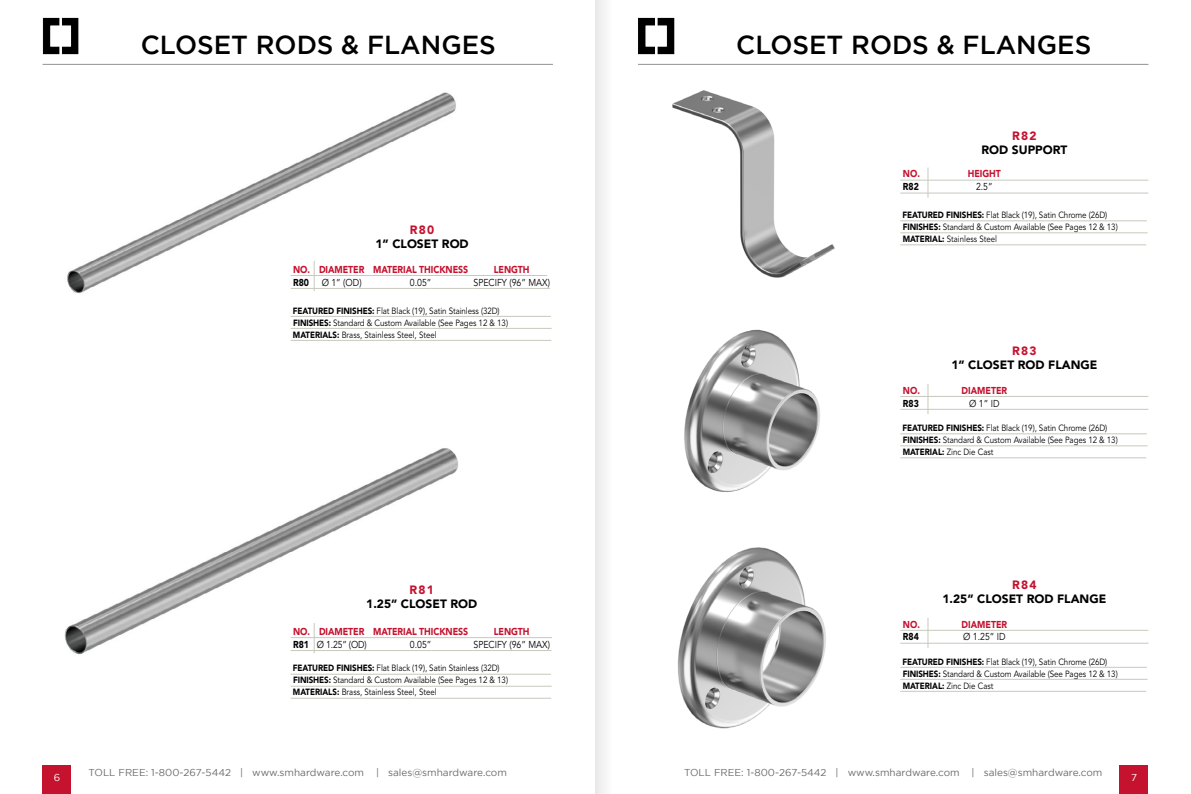
<style>
.page{position:relative;width:1191px;height:794px;background:#fff}
.page>*{position:absolute;margin:0;border:0;box-sizing:border-box;transform-origin:0 0}
.t1{font:500 26px "Gotham";color:#000}
.t2{font:900 12px "Avenir LT Std";color:#000}
.t3{font:900 12px "Avenir LT Std";letter-spacing:.1em;color:#c4122f}
.t4{font:10px "Gotham";color:#6c6b6b}
.t5{font:900 10px "Avenir LT Std";letter-spacing:-.01em;color:#c4122f;scale:.88 1}
.t6{font:10px "Avenir LT Std";color:#000;scale:.88 1}
.t7{font:10px "Avenir LT Std";color:#000;scale:.87 1}
.t8{font:900 10px "Avenir LT Std";color:#000;scale:.88 1}
.t9{font:10px "Gotham";color:#fff}
.t10{font:9px/12px "Avenir LT Std";letter-spacing:-.01em;color:#000;scale:.89 1}
.s1{font-weight:900}
</style>
<div class="page">
<div style="left:43px;top:765px;width:28px;height:29px;background:#c4122f"></div>
<div style="left:1119px;top:765px;width:29px;height:29px;background:#c4122f"></div>
<img style="left:42px;top:17px;width:37px;height:38px">
<hr style="left:43px;top:64px;width:510px;height:1px;background:#939191">
<img style="left:638px;top:17px;width:37px;height:38px">
<hr style="left:638px;top:64px;width:510px;height:1px;background:#939191">
<img style="left:67px;top:92px;width:389px;height:202px">
<img style="left:64px;top:448px;width:395px;height:207px">
<img style="left:672px;top:90px;width:163px;height:188px">
<img style="left:684px;top:329px;width:136px;height:163px">
<img style="left:677px;top:547px;width:149px;height:182px">
<hr style="left:927px;top:168px;width:1px;height:30px;background:#c7c9bd">
<hr style="left:900px;top:180px;width:248px;height:1px;background:#c7c9bd">
<hr style="left:900px;top:193px;width:248px;height:1px;background:#c7c9bd">
<hr style="left:927px;top:384px;width:1px;height:30px;background:#c7c9bd">
<hr style="left:900px;top:396px;width:248px;height:1px;background:#c7c9bd">
<hr style="left:900px;top:409px;width:248px;height:1px;background:#c7c9bd">
<hr style="left:927px;top:618px;width:1px;height:30px;background:#c7c9bd">
<hr style="left:900px;top:630px;width:248px;height:1px;background:#c7c9bd">
<hr style="left:900px;top:643px;width:248px;height:1px;background:#c7c9bd">
<hr style="left:291px;top:275px;width:177px;height:1px;background:#c7c9bd">
<svg style="left:468px;top:275px;width:26px;height:1px"></svg>
<hr style="left:494px;top:275px;width:53px;height:1px;background:#c7c9bd">
<hr style="left:291px;top:288px;width:140px;height:1px;background:#c7c9bd">
<hr style="left:431px;top:288px;width:42px;height:1px;background:#c7c9bd">
<hr style="left:473px;top:288px;width:77px;height:1px;background:#c7c9bd">
<hr style="left:314px;top:261px;width:1px;height:30px;background:#c7c9bd">
<hr style="left:291px;top:637px;width:177px;height:1px;background:#c7c9bd">
<svg style="left:468px;top:637px;width:26px;height:1px"></svg>
<hr style="left:494px;top:637px;width:58px;height:1px;background:#c7c9bd">
<hr style="left:291px;top:650px;width:140px;height:1px;background:#c7c9bd">
<hr style="left:431px;top:650px;width:42px;height:1px;background:#c7c9bd">
<hr style="left:473px;top:650px;width:78px;height:1px;background:#c7c9bd">
<hr style="left:314px;top:623px;width:1px;height:30px;background:#c7c9bd">
<hr style="left:291px;top:316px;width:260px;height:1px;background:#c7c9bd">
<hr style="left:291px;top:328px;width:260px;height:1px;background:#c7c9bd">
<hr style="left:291px;top:340px;width:260px;height:1px;background:#c7c9bd">
<hr style="left:900px;top:433px;width:246px;height:1px;background:#c7c9bd">
<hr style="left:900px;top:445px;width:247px;height:1px;background:#c7c9bd">
<hr style="left:900px;top:457px;width:246px;height:1px;background:#c7c9bd">
<hr style="left:900px;top:221px;width:246px;height:1px;background:#c7c9bd">
<hr style="left:900px;top:233px;width:247px;height:1px;background:#c7c9bd">
<hr style="left:900px;top:245px;width:246px;height:1px;background:#c7c9bd">
<hr style="left:900px;top:667px;width:246px;height:1px;background:#c7c9bd">
<hr style="left:900px;top:679px;width:247px;height:1px;background:#c7c9bd">
<hr style="left:900px;top:691px;width:246px;height:1px;background:#c7c9bd">
<hr style="left:291px;top:674px;width:260px;height:1px;background:#c7c9bd">
<hr style="left:291px;top:686px;width:260px;height:1px;background:#c7c9bd">
<hr style="left:291px;top:698px;width:260px;height:1px;background:#c7c9bd">
<div style="left:595px;top:0;width:17px;height:794px;background:#f3f3f3"></div>
<h1 class="t1" style="left:141px;top:30px;width:280px">CLOSET RODS &amp; FLANGE</h1>
<h1 class="t1" style="left:479px;top:30px;width:18px">S</h1>
<h1 class="t1" style="left:736px;top:30px;width:280px">CLOSET RODS &amp; FLANGE</h1>
<h1 class="t1" style="left:1074px;top:30px;width:18px">S</h1>
<h2 class="t3" style="left:1012px;top:128px;width:26px">R82</h2>
<h2 class="t2" style="left:981px;top:142px;width:71px">ROD SUPPORT</h2>
<h2 class="t3" style="left:410px;top:223px;width:26px">R80</h2>
<h2 class="t2" style="left:375px;top:237px;width:95px">1” CLOSET ROD</h2>
<p class="t5" style="left:293px;top:263px;width:200px">NO. DIAMETER MATERIAL THICKNESS</p>
<p class="t5" style="left:494px;top:263px;width:42px">LENGTH</p>
<p class="t8" style="left:293px;top:276px;width:20px">R80</p>
<p class="t6" style="left:322px;top:276px;width:47px">Ø 1” (OD)</p>
<p class="t6" style="left:410px;top:276px;width:26px">0.05”</p>
<p class="t6" style="left:473px;top:276px;width:88px">Speci fy (96” MAX)</p>
<p class="t10" style="left:293px;top:305px;width:234px"><span class="s1">FEATURED FINISHES:</span> Flat Black (19), Satin Stainless (32D)<br><span class="s1">FINISHES</span></p>
<p class="t10" style="left:293px;top:317px;width:243px;text-indent:36px"><span class="s1">:</span> Standard &amp; Custom Available (See Pages 12 &amp; 13)<br><span class="s1">MATERIALS:</span> Brass, Stainless Steel, Steel</p>
<h2 class="t3" style="left:409px;top:582px;width:26px">R81</h2>
<h2 class="t2" style="left:366px;top:596px;width:52px">1.25” CLOSET</h2>
<h2 class="t2" style="left:450px;top:596px;width:18px">ROD</h2>
<p class="t5" style="left:293px;top:625px;width:200px">NO. DIAMETER MATERIAL THICKNESS</p>
<p class="t5" style="left:494px;top:625px;width:42px">LENGTH</p>
<p class="t7" style="left:293px;top:638px;width:86px"><span class="s1">R81</span> Ø 1.25” (OD)</p>
<p class="t6" style="left:410px;top:638px;width:26px">0.05”</p>
<p class="t6" style="left:473px;top:638px;width:88px">Speci fy (96” MAX)</p>
<p class="t10" style="left:293px;top:662px;width:234px"><span class="s1">FEATURED FINISHES:</span> Flat Black (19), Satin Stainless (32D)<br><span class="s1">FINISHES</span></p>
<p class="t10" style="left:293px;top:674px;width:243px;text-indent:36px"><span class="s1">:</span> Standard &amp; Custom Available (See Pages 12 &amp; 13)<br><span class="s1">MATERIALS:</span> Brass, Stainless Steel, Steel</p>
<p class="t5" style="left:903px;top:168px;width:21px">NO.</p>
<p class="t5" style="left:967px;top:168px;width:39px">HEIGHT</p>
<p class="t8" style="left:903px;top:181px;width:20px">R82</p>
<p class="t6" style="left:976px;top:181px;width:20px">2.5”</p>
<p class="t10" style="left:902px;top:209px;width:231px"><span class="s1">FEATURED FINISHES:</span> Flat Black (19), Satin Chrome (26D)<br><span class="s1">FINISHES</span></p>
<p class="t10" style="left:902px;top:221px;width:243px;text-indent:36px"><span class="s1">:</span> Standard &amp; Custom Available (See Pages 12 &amp; 13)<br><span class="s1">MATERIAL:</span> Stainless Steel</p>
<h2 class="t3" style="left:1012px;top:344px;width:26px">R83</h2>
<h2 class="t2" style="left:951px;top:358px;width:34px">1” CLOSET</h2>
<h2 class="t2" style="left:1017px;top:358px;width:63px">ROD FLANGE</h2>
<p class="t5" style="left:903px;top:384px;width:21px">NO.</p>
<p class="t5" style="left:961px;top:384px;width:53px">DIAMETER</p>
<p class="t8" style="left:903px;top:397px;width:20px">R83</p>
<p class="t6" style="left:969px;top:397px;width:36px">Ø 1” ID</p>
<p class="t10" style="left:902px;top:422px;width:231px"><span class="s1">FEATURED FINISHES:</span> Flat Black (19), Satin Chrome (26D)<br><span class="s1">FINISHES</span></p>
<p class="t10" style="left:902px;top:434px;width:243px;text-indent:36px"><span class="s1">:</span> Standard &amp; Custom Available (See Pages 12 &amp; 13)<br><span class="s1">MATERIAL:</span> Zinc Die Cast</p>
<h2 class="t3" style="left:1012px;top:577px;width:26px">R84</h2>
<h2 class="t2" style="left:942px;top:591px;width:52px">1.25” CLOSET</h2>
<h2 class="t2" style="left:1026px;top:591px;width:63px">ROD FLANGE</h2>
<p class="t5" style="left:903px;top:618px;width:21px">NO.</p>
<p class="t5" style="left:961px;top:618px;width:53px">DIAMETER</p>
<p class="t8" style="left:903px;top:631px;width:20px">R84</p>
<p class="t6" style="left:963px;top:631px;width:50px">Ø 1.25” ID</p>
<p class="t10" style="left:902px;top:655px;width:231px"><span class="s1">FEATURED FINISHES:</span> Flat Black (19), Satin Chrome (26D)<br><span class="s1">FINISHES</span></p>
<p class="t10" style="left:902px;top:667px;width:243px;text-indent:36px"><span class="s1">:</span> Standard &amp; Custom Available (See Pages 12 &amp; 13)<br><span class="s1">MATERIAL:</span> Zinc Die Cast</p>
<p class="t4" style="left:89px;top:766px;width:420px">TOLL FREE: 1-800-267-5442 | www.smhardware.com | sales@smhardware.com</p>
<p class="t4" style="left:684px;top:766px;width:420px">TOLL FREE: 1-800-267-5442 | www.smhardware.com | sales@smhardware.com</p>
<p class="t9" style="left:54px;top:772px;width:8px">6</p>
<p class="t9" style="left:1131px;top:772px;width:7px">7</p>
</div>
